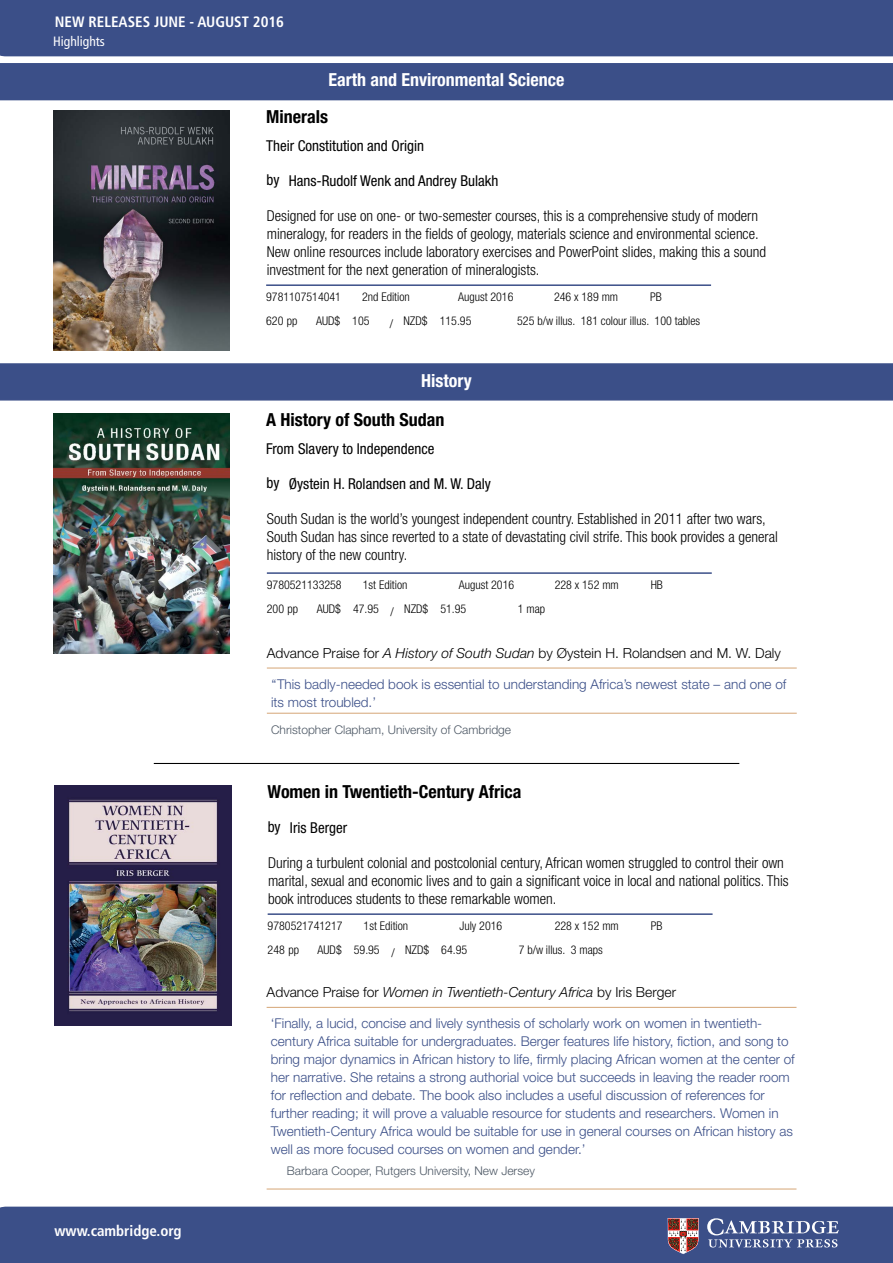
<style>
.page{position:relative;width:893px;height:1263px;background:#fff}
.page>*{position:absolute;margin:0;border:0;box-sizing:border-box;transform-origin:0 0}
.t1{font:700 condensed 18px "Helvetica Neue LT Std";color:#000}
.t2{font:700 condensed 18px "Helvetica Neue LT Std";color:#fff}
.t3{font:300 condensed 15px/18px "Helvetica Neue LT Std";color:#000}
.t4{font:condensed 15px "Helvetica Neue LT Std";color:#000}
.t5{font:700 condensed 15px "Frutiger LT Std";color:#fff}
.t6{font:300 13.8px "Helvetica Neue LT Std";color:#000}
.t7{font:italic 300 13.8px "Helvetica Neue LT Std";color:#000}
.t8{font:300 13.5px/18px "Helvetica Neue LT Std";color:#3b4f88}
.t9{font:condensed 13.5px "Frutiger LT Std";color:#fff}
.t10{font:300 condensed 12px "Helvetica Neue LT Std";color:#000}
.t11{font:300 12px "Helvetica Neue LT Std";color:#4d5865}
.s1{font-style:italic}
.s2{font-style:normal}
</style>
<div class="page">
<div style="left:0;top:0;width:893px;height:56px;background:#3b4f88"></div>
<div style="left:0;top:1206px;width:893px;height:57px;background:#3b4f88"></div>
<svg style="left:668px;top:1218px;width:31px;height:36px"></svg>
<svg style="left:707px;top:1218px;width:132px;height:29px"></svg>
<img style="left:53px;top:110px;width:177px;height:240px">
<hr style="left:266px;top:284px;width:445px;height:2px;background:#3b4f88">
<img style="left:53px;top:413px;width:177px;height:240px">
<hr style="left:267px;top:572px;width:445px;height:2px;background:#3b4f88">
<img style="left:55px;top:785px;width:176px;height:240px">
<hr style="left:268px;top:913px;width:445px;height:2px;background:#3b4f88">
<div style="left:0;top:63px;width:893px;height:37px;background:#3b4f88"></div>
<div style="left:0;top:363px;width:893px;height:38px;background:#3b4f88"></div>
<hr style="left:154px;top:763px;width:585px;height:1px;background:#000">
<hr style="left:267px;top:1007px;width:529px;height:1px;background:#d5a576">
<hr style="left:267px;top:1189px;width:529px;height:1px;background:#d5a576">
<hr style="left:267px;top:668px;width:530px;height:1px;background:#d5a576">
<hr style="left:267px;top:713px;width:530px;height:1px;background:#d5a576">
<p class="t5" style="left:55px;top:13px;width:231px">NEW RELEASES JUNE - AUGUST 2016</p>
<p class="t9" style="left:53px;top:33px;width:53px">Highlights</p>
<p class="t5" style="left:55px;top:1222px;width:129px">www.cambridge.org</p>
<p class="t2" style="left:328px;top:69px;width:238px">Earth and Environmental Science</p>
<p class="t1" style="left:266px;top:105px;width:63px">Minerals</p>
<p class="t4" style="left:266px;top:137px;width:160px">Their Constitution and Origin</p>
<p class="t4" style="left:266px;top:172px;width:233px">by Hans-Rudolf Wenk and Andrey Bulakh</p>
<p class="t3" style="left:267px;top:206px;width:501px">Designed for use on one- or two-semester courses, this is a comprehensive study of modern mineralogy, for readers in the fields of geology, materials science and environmental science.<br>New online resources include laboratory exercises and PowerPoint slides, making this a sound investment for the next generation of mineralogists.</p>
<p class="t10" style="left:362px;top:290px;width:49px">2nd Edition</p>
<p class="t10" style="left:266px;top:314px;width:33px">620 pp</p>
<p class="t10" style="left:266px;top:290px;width:76px">9781107514041</p>
<p class="t10" style="left:458px;top:290px;width:57px">August 2016</p>
<p class="t10" style="left:554px;top:290px;width:66px">246 x 189 mm</p>
<p class="t10" style="left:650px;top:290px;width:13px">PB</p>
<p class="t10" style="left:316px;top:314px;width:55px">AUD$ 105</p>
<p class="t10" style="left:390px;top:314px;width:83px">/ NZD$ 115.95</p>
<p class="t10" style="left:517px;top:314px;width:184px">525 b/w illus. 181 colour illus. 100 tables</p>
<p class="t2" style="left:421px;top:369px;width:52px">History</p>
<p class="t1" style="left:266px;top:409px;width:180px">A History of South Sudan</p>
<p class="t4" style="left:266px;top:440px;width:170px">From Slavery to Independence</p>
<p class="t4" style="left:266px;top:475px;width:226px">by Øystein H. Rolandsen and M. W. Daly</p>
<p class="t3" style="left:267px;top:510px;width:512px">South Sudan is the world’s youngest independent country. Established in 2011 after two wars,<br>South Sudan has since reverted to a state of devastating civil strife. This book provides a general history of the new country.</p>
<p class="t10" style="left:363px;top:578px;width:46px">1st Edition</p>
<p class="t10" style="left:267px;top:602px;width:33px">200 pp</p>
<p class="t10" style="left:267px;top:578px;width:76px">9780521133258</p>
<p class="t10" style="left:459px;top:578px;width:57px">August 2016</p>
<p class="t10" style="left:555px;top:578px;width:66px">228 x 152 mm</p>
<p class="t10" style="left:651px;top:578px;width:14px">HB</p>
<p class="t10" style="left:317px;top:602px;width:151px">AUD$ 47.95 / NZD$ 51.95</p>
<p class="t10" style="left:518px;top:602px;width:29px">1 map</p>
<p class="t6" style="left:267px;top:644px;width:516px">Advance Praise for <span class="s1">A History of South Sudan</span> by Øystein H. Rolandsen and M. W. Daly</p>
<p class="t8" style="left:271px;top:674px;width:517px">‘‘This badly-needed book is essential to understanding Africa’s newest state – and one of its most troubled.’</p>
<p class="t11" style="left:271px;top:722px;width:242px">Christopher Clapham, University of Cambridge</p>
<p class="t1" style="left:268px;top:781px;width:255px">Women in Twentieth-Century Africa</p>
<p class="t4" style="left:268px;top:818px;width:81px">by Iris Berger</p>
<p class="t3" style="left:268px;top:853px;width:522px">During a turbulent colonial and postcolonial century, African women struggled to control their own marital, sexual and economic lives and to gain a significant voice in local and national politics. This book introduces students to these remarkable women.</p>
<p class="t10" style="left:364px;top:919px;width:46px">1st Edition</p>
<p class="t10" style="left:268px;top:943px;width:33px">248 pp</p>
<p class="t10" style="left:268px;top:919px;width:76px">9780521741217</p>
<p class="t10" style="left:459px;top:919px;width:44px">July 2016</p>
<p class="t10" style="left:555px;top:919px;width:66px">228 x 152 mm</p>
<p class="t10" style="left:651px;top:919px;width:13px">PB</p>
<p class="t10" style="left:318px;top:943px;width:151px">AUD$ 59.95 / NZD$ 64.95</p>
<p class="t10" style="left:519px;top:943px;width:86px">7 b/w illus. 3 maps</p>
<p class="t7" style="left:267px;top:984px;width:411px"><span class="s2">Advance Praise for</span> Women in Twentieth-Century Africa <span class="s2">by Iris Berger</span></p>
<p class="t8" style="left:271px;top:1014px;width:525px">‘Finally, a lucid, concise and lively synthesis of scholarly work on women in twentieth&shy;century Africa suitable for undergraduates. Berger features life history, fiction, and song to bring major dynamics in African history to life, firmly placing African women at the center of her narrative. She retains a strong authorial voice but succeeds in leaving the reader room for reflection and debate. The book also includes a useful discussion of references for further reading; it will prove a valuable resource for students and researchers. Women in Twentieth-Century Africa would be suitable for use in general courses on African history as well as more focused courses on women and gender.’</p>
<p class="t11" style="left:287px;top:1163px;width:250px">Barbara Cooper, Rutgers University, New Jersey</p>
</div>
